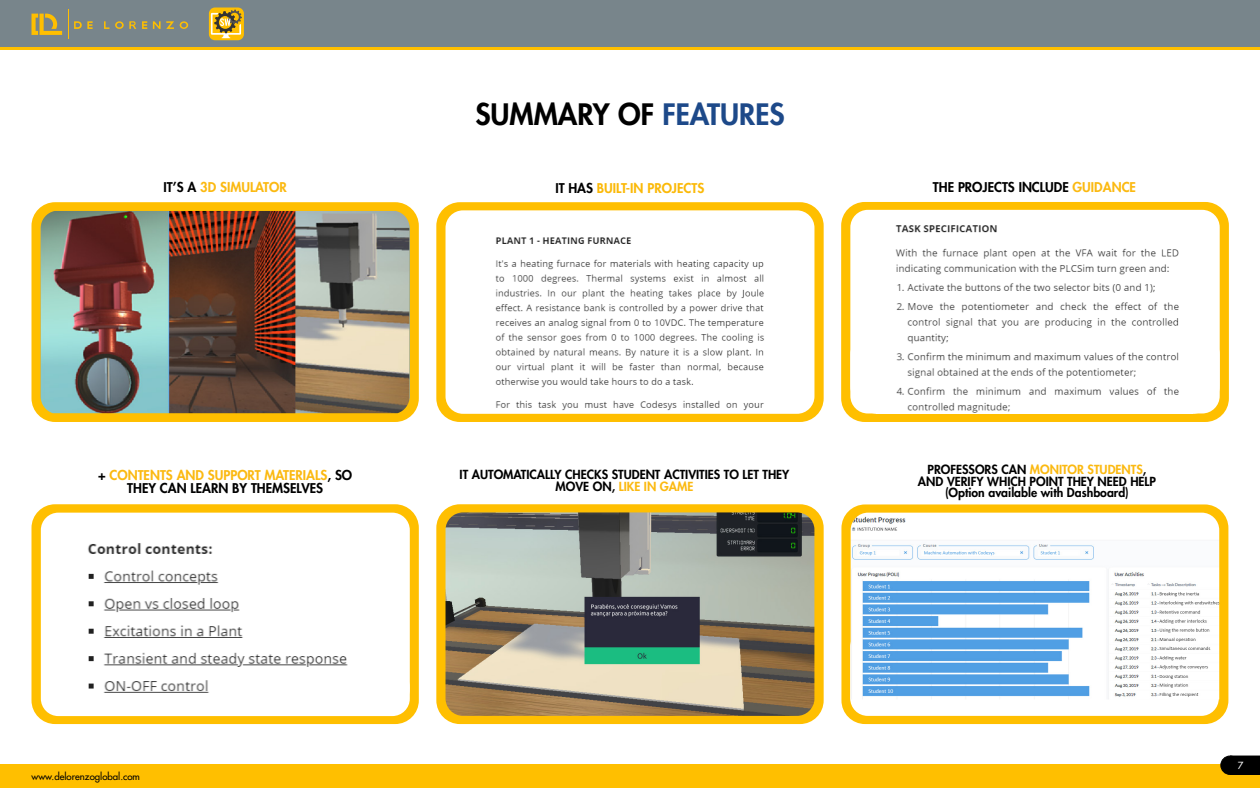
<style>
.page{position:relative;width:1260px;height:788px;background:#fff}
.page>*{position:absolute;margin:0;border:0;box-sizing:border-box;transform-origin:0 0}
.t1{font:800 28.88px "Futura";color:#000}
.t2{font:800 13.12px/12.2px "Futura";color:#000;text-align:center}
.t3{font:800 13.12px "Futura";color:#fbb908}
.t4{font:800 13.12px "Futura";color:#fbb911}
.t5{font:800 12.25px/11.9px "Futura";color:#000;text-align:center}
.t6{font:500 9.62px "Futura";color:#000}
.t7{font:500 9.62px "Futura";color:#fff}
.s1{color:#1d4989}
.s2{color:#000}
.s3{color:#fbb911}
</style>
<div class="page">
<div style="left:0;top:764px;width:1260px;height:24px;background:#ffbf00"></div>
<div style="left:1230px;top:756px;width:30px;height:18px;background:#000"></div>
<div style="left:1230px;top:755px;width:30px;height:19px;border:1px solid #000"></div>
<div style="left:1221px;top:756px;width:18px;height:18px;background:#000;border-radius:50%"></div>
<div style="left:1220px;top:755px;width:20px;height:19px;border:1px solid #000;border-radius:50%"></div>
<div style="left:0;top:0;width:1260px;height:49px;background:#78858b"></div>
<hr style="left:0;top:48px;width:1260px;height:2px;background:#ffbf00">
<svg style="left:32px;top:14px;width:30px;height:21px"></svg>
<svg style="left:142px;top:21px;width:5px;height:8px"></svg>
<svg style="left:104px;top:21px;width:5px;height:8px"></svg>
<svg style="left:153px;top:21px;width:21px;height:8px"></svg>
<svg style="left:180px;top:21px;width:8px;height:8px"></svg>
<svg style="left:68px;top:10px;width:25px;height:29px"></svg>
<svg style="left:115px;top:21px;width:21px;height:8px"></svg>
<svg style="left:209px;top:8px;width:35px;height:32px"></svg>
<svg style="left:211px;top:10px;width:31px;height:28px"></svg>
<div style="left:32px;top:202px;width:387px;height:220px;background:#ffbf00;border-radius:24px"></div>
<div style="left:841px;top:202px;width:388px;height:220px;background:#ffbf00;border-radius:24px"></div>
<div style="left:436px;top:504px;width:388px;height:220px;background:#ffbf00;border-radius:24px"></div>
<div style="left:841px;top:504px;width:387px;height:220px;background:#ffbf00;border-radius:24px"></div>
<div style="left:436px;top:202px;width:388px;height:220px;background:#ffbf00;border-radius:24px"></div>
<div style="left:32px;top:504px;width:387px;height:220px;background:#ffbf00;border-radius:24px"></div>
<img style="left:41px;top:211px;width:369px;height:202px">
<img style="left:446px;top:210px;width:368px;height:204px">
<div style="left:850px;top:629px;width:369px;height:86px;background:#fff;border-radius:18px"></div>
<div style="left:850px;top:210px;width:370px;height:203px;background:#fff;border-radius:18px"></div>
<img style="left:895px;top:225px;width:284px;height:188px">
<img style="left:446px;top:512px;width:368px;height:203px">
<img style="left:851px;top:512px;width:368px;height:187px">
<div style="left:41px;top:512px;width:369px;height:204px;background:#fff;border-radius:18px"></div>
<img style="left:88px;top:543px;width:260px;height:150px">
<h1 class="t1" style="left:475px;top:96px;width:311px">SUMMARY OF <span class="s1">FEATURES</span></h1>
<p class="t4" style="left:164px;top:179px;width:125px"><span class="s2">IT’S A</span> 3D SIMULATOR</p>
<p class="t3" style="left:555px;top:180px;width:150px"><span class="s2">IT HAS</span> BUILT-IN PROJECTS</p>
<p class="t2" style="left:933px;top:181px;width:205px">THE PROJECTS INCLUDE <span class="s3">GUIDANCE</span></p>
<p class="t2" style="left:98px;top:469px;width:256px">+ <span class="s3">CONTENTS AND SUPPORT MATERIALS</span>, SO<br>THEY CAN LEARN BY THEMSELVES</p>
<p class="t5" style="left:460px;top:468px;width:331px;line-height:12.2px">IT AUTOMATICALLY CHECKS STUDENT ACTIVITIES TO LET THEY<br>MOVE ON, <span class="s3">LIKE IN GAME</span></p>
<p class="t6" style="left:32px;top:770px;width:110px">www.delorenzoglobal.com</p>
<p class="t5" style="left:918px;top:463px;width:240px">PROFESSORS CAN <span class="s3">MONITOR STUDENTS</span>,<br>AND VERIFY WHICH POINT THEY NEED HELP (Option available with Dashboard)</p>
<p class="t7" style="left:1238px;top:759px;width:7px">7</p>
</div>
